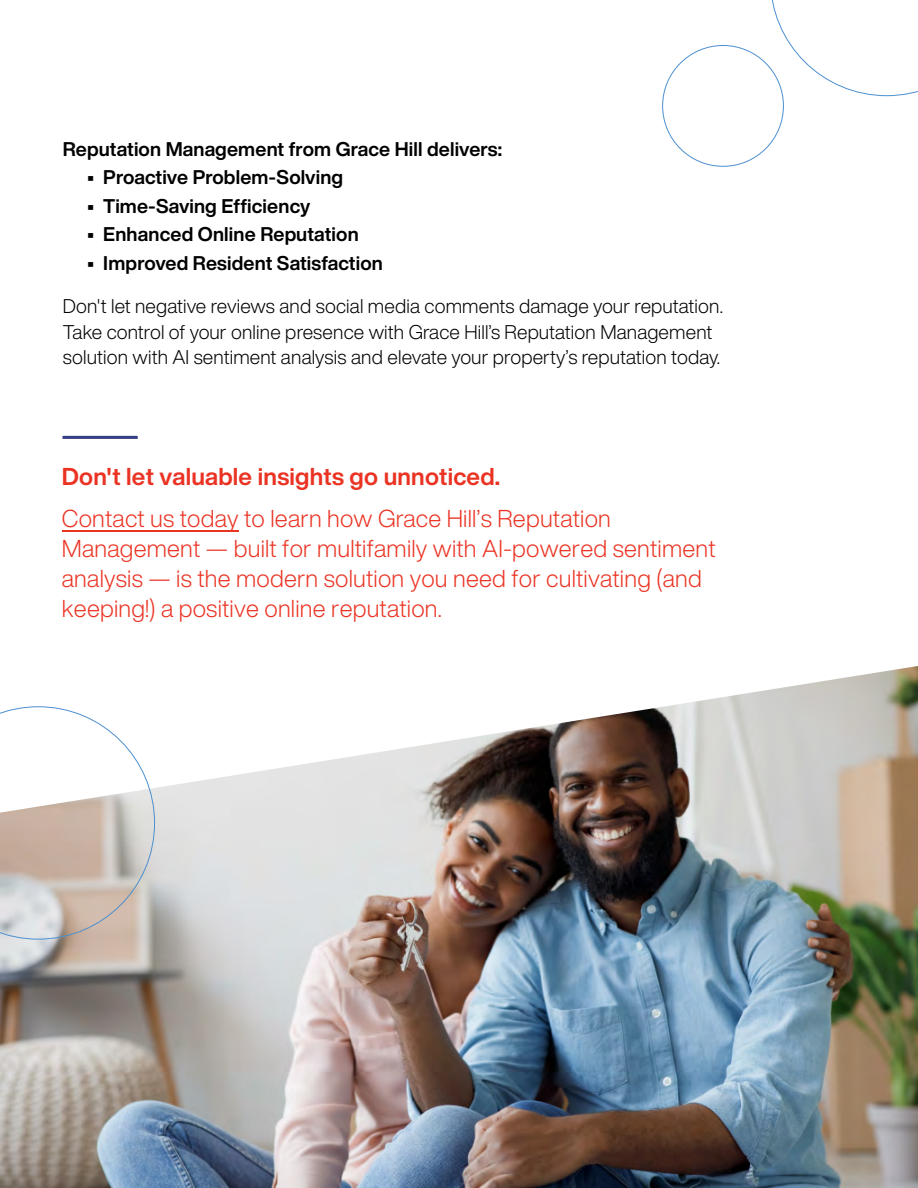
<style>
.page{position:relative;width:918px;height:1188px;background:#fff}
.page>*{position:absolute;margin:0;border:0;box-sizing:border-box;transform-origin:0 0}
.t1{font:300 24px/30px "Helvetica Now Display";letter-spacing:.01em;color:#eb3323}
.t2{font:700 24px "Helvetica Now Display";letter-spacing:.01em;color:#eb3323}
.t3{font:300 19.5px/25.5px "Helvetica Now Display";letter-spacing:.01em;color:#000}
.t4{font:700 19.5px "Helvetica Now Display";letter-spacing:.01em;color:#000}
</style>
<div class="page">
<svg style="left:770px;top:0;width:148px;height:96px"></svg>
<img style="left:0;top:666px;width:918px;height:522px">
<svg style="left:0;top:707px;width:155px;height:232px"></svg>
<hr style="left:62px;top:531px;width:177px;height:1px;background:#eb3323">
<p class="t4" style="left:63px;top:135px;width:441px">Reputation Management from Grace Hill delivers:</p>
<p class="t4" style="left:87px;top:164px;width:258px">• Proactive Problem-Solving</p>
<p class="t4" style="left:87px;top:192px;width:225px">• Time-Saving Efficiency</p>
<p class="t4" style="left:87px;top:221px;width:273px">• Enhanced Online Reputation</p>
<p class="t4" style="left:87px;top:249px;width:297px">• Improved Resident Satisfaction</p>
<p class="t3" style="left:63px;top:294px;width:662px">Don't let negative reviews and social media comments damage your reputation.<br>Take control of your online presence with Grace Hill’s Reputation Management solution with AI sentiment analysis and elevate your property’s reputation today.</p>
<p class="t2" style="left:62px;top:460px;width:440px">Don't let valuable insights go unnoticed.</p>
<p class="t1" style="left:62px;top:503px;width:655px">Contact us today to learn how Grace Hill’s Reputation Management — built for multifamily with AI-powered sentiment analysis — is the modern solution you need for cultivating (and keeping!) a positive online reputation.</p>
</div>
